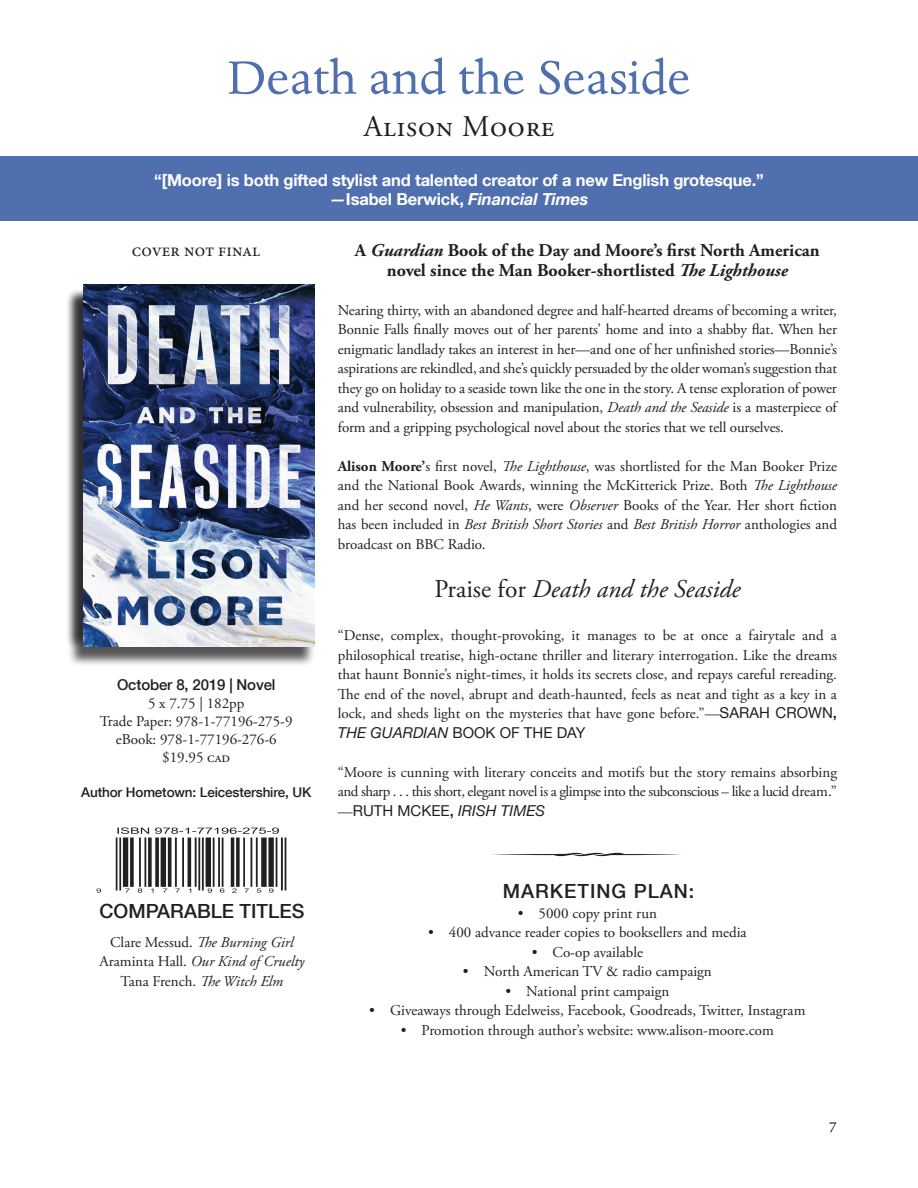
<style>
.page{position:relative;width:918px;height:1188px;background:#fff}
.page>*{position:absolute;margin:0;border:0;box-sizing:border-box;transform-origin:0 0}
.t1{font:54px "Dante";color:#506faf}
.t2{font:30px "Adobe Garamond Pro";letter-spacing:.025em;color:#231f20}
.t3{font:italic 25.5px "Adobe Garamond Pro";color:#231f20}
.t4{font:500 19.5px "Helvetica Neue LT Com";color:#231f20}
.t5{font:500 19.5px "Helvetica Neue LT Com";letter-spacing:.05em;color:#231f20}
.t6{font:700 18px/19.5px "Adobe Garamond Pro";color:#231f20;text-align:center}
.t7{font:18px "Minion Pro";color:#231f20}
.t8{font:18px "Dante";color:#231f20}
.t9{font:700 16.5px "Helvetica Neue LT Com";letter-spacing:-.01em;color:#fff}
.t10{font:15px/19.5px "Adobe Garamond Pro";letter-spacing:-.005em;color:#231f20;text-align:justify}
.t11{font:italic 15px "Adobe Garamond Pro";color:#231f20}
.t12{font:italic 15px "Helvetica Neue LT Com";color:#231f20}
.t13{font:500 15px "Helvetica Neue LT Com";letter-spacing:-.01em;color:#231f20}
.t14{font:500 13.5px "Helvetica Neue LT Com";letter-spacing:-.01em;color:#231f20}
.s1{font-style:italic}
.s2{font-weight:700}
.s3{font-style:normal}
.s4{font-family:"Helvetica Neue LT Com"}
.s5{font-family:"Helvetica Neue LT Com";font-weight:500}
.s6{font-family:"Helvetica Neue LT Com";font-style:italic}
.s7{font-family:"Adobe Garamond Pro";font-style:normal}
.s8{font-weight:500;font-style:normal}
</style>
<div class="page">
<div style="left:0;top:157px;width:918px;height:64px;background:#506faf"></div>
<div style="left:68px;top:289px;width:247px;height:378px;background:#231f20;opacity:.75"></div>
<img style="left:83px;top:284px;width:232px;height:362px">
<img style="left:97px;top:827px;width:190px;height:66px">
<p class="t1" style="left:227px;top:44px;width:465px">Death and the Seaside</p>
<p class="t2" style="left:364px;top:108px;width:192px">Alison Moore</p>
<p class="t9" style="left:154px;top:170px;width:611px">“[Moore] is both gifted stylist and talented creator of a new English grotesque.”</p>
<p class="t9" style="left:330px;top:188px;width:260px">—Isabel Berwick, <span class="s1">Financial Times</span></p>
<p class="t7" style="left:132px;top:238px;width:130px">cover not final</p>
<p class="t13" style="left:117px;top:676px;width:160px">October 8, 2019 | Novel</p>
<p class="t10" style="left:148px;top:694px;width:98px">5 x 7.75 | 182pp</p>
<p class="t10" style="left:100px;top:712px;width:194px">Trade Paper: 978-1-77196-275-9</p>
<p class="t10" style="left:116px;top:730px;width:163px">eBook: 978-1-77196-276-6</p>
<p class="t10" style="left:162px;top:748px;width:69px">$19.95 cad</p>
<p class="t14" style="left:81px;top:784px;width:231px">Author Hometown: Leicestershire, UK</p>
<p class="t6" style="left:355px;top:241px;width:466px">A <span class="s1">Guardian</span> Book of the Day and Moore’s first North American novel since the Man Booker-shortlisted <span class="s1">The Lighthouse</span></p>
<p class="t10" style="left:338px;top:301px;width:502px">Nearing thirty, with an abandoned degree and half-hearted dreams of becoming a writer, Bonnie Falls finally moves out of her parents’ home and into a shabby flat. When her enigmatic landlady takes an interest in her—and one of her unfinished stories—Bonnie’s aspirations are rekindled, and she’s quickly persuaded by the older woman’s suggestion that they go on holiday to a seaside town like the one in the story. A tense exploration of power and vulnerability, obsession and manipulation, <span class="s1">Death and the Seaside</span> is a masterpiece of form and a gripping psychological novel about the stories that we tell ourselves.</p>
<p class="t10" style="left:338px;top:457px;width:501px"><span class="s2">Alison Moore’</span>s first novel, <span class="s1">The Lighthouse</span>, was shortlisted for the Man Booker Prize and the National Book Awards, winning the McKitterick Prize. Both <span class="s1">The Lighthouse </span>and her second novel, <span class="s1">He Wants</span>, were <span class="s1">Observer</span> Books of the Year. Her short fiction has been included in <span class="s1">Best British Short Stories</span> and <span class="s1">Best British Horror</span> anthologies and broadcast on BBC Radio.</p>
<p class="t3" style="left:434px;top:573px;width:308px"><span class="s3">Praise for</span> Death and the Seaside</p>
<p class="t10" style="left:338px;top:626px;width:501px">“Dense, complex, thought-provoking, it manages to be at once a fairytale and a philosophical treatise, high-octane thriller and literary interrogation. Like the dreams that haunt Bonnie’s night-times, it holds its secrets close, and repays careful rereading.<br>The end of the novel, abrupt and death-haunted, feels as neat and tight as a key in a lock, and sheds light on the mysteries that have gone before.”—<span class="s4">SARAH CROWN</span><span class="s5">, </span><span class="s6">THE GUARDIAN</span> <span class="s4">BOOK OF THE DAY</span></p>
<p class="t10" style="left:338px;top:763px;width:501px">“Moore is cunning with literary conceits and motifs but the story remains absorbing and sharp . . . this short, elegant novel is a glimpse into the subconscious – like a lucid dream.”</p>
<p class="t12" style="left:338px;top:801px;width:209px"><span class="s7">—</span><span class="s3">RUTH MCKEE</span><span class="s8">,</span> IRISH TIMES</p>
<p class="t4" style="left:99px;top:900px;width:206px">COMPARABLE TITLES</p>
<p class="t11" style="left:110px;top:933px;width:185px"><span class="s3">Clare Messud.</span> The Burning Girl</p>
<p class="t11" style="left:99px;top:953px;width:206px"><span class="s3">Araminta Hall.</span> Our Kind of Cruelty</p>
<p class="t10" style="left:121px;top:972px;width:164px">Tana French. <span class="s1">The Witch Elm</span></p>
<p class="t5" style="left:503px;top:879px;width:193px">MARKETING PLAN:</p>
<p class="t10" style="left:518px;top:904px;width:141px">• 5000 copy print run</p>
<p class="t10" style="left:428px;top:923px;width:320px">• 400 advance reader copies to booksellers and media</p>
<p class="t10" style="left:532px;top:943px;width:113px">• Co-op available</p>
<p class="t10" style="left:463px;top:962px;width:250px">• North American TV &amp; radio campaign</p>
<p class="t10" style="left:505px;top:982px;width:165px">• National print campaign</p>
<p class="t10" style="left:369px;top:1001px;width:438px">• Giveaways through Edelweiss, Facebook, Goodreads, Twitter, Instagram</p>
<p class="t10" style="left:401px;top:1021px;width:375px">• Promotion through author’s website: www.alison-moore.com</p>
<p class="t8" style="left:829px;top:1115px;width:10px">7</p>
</div>
